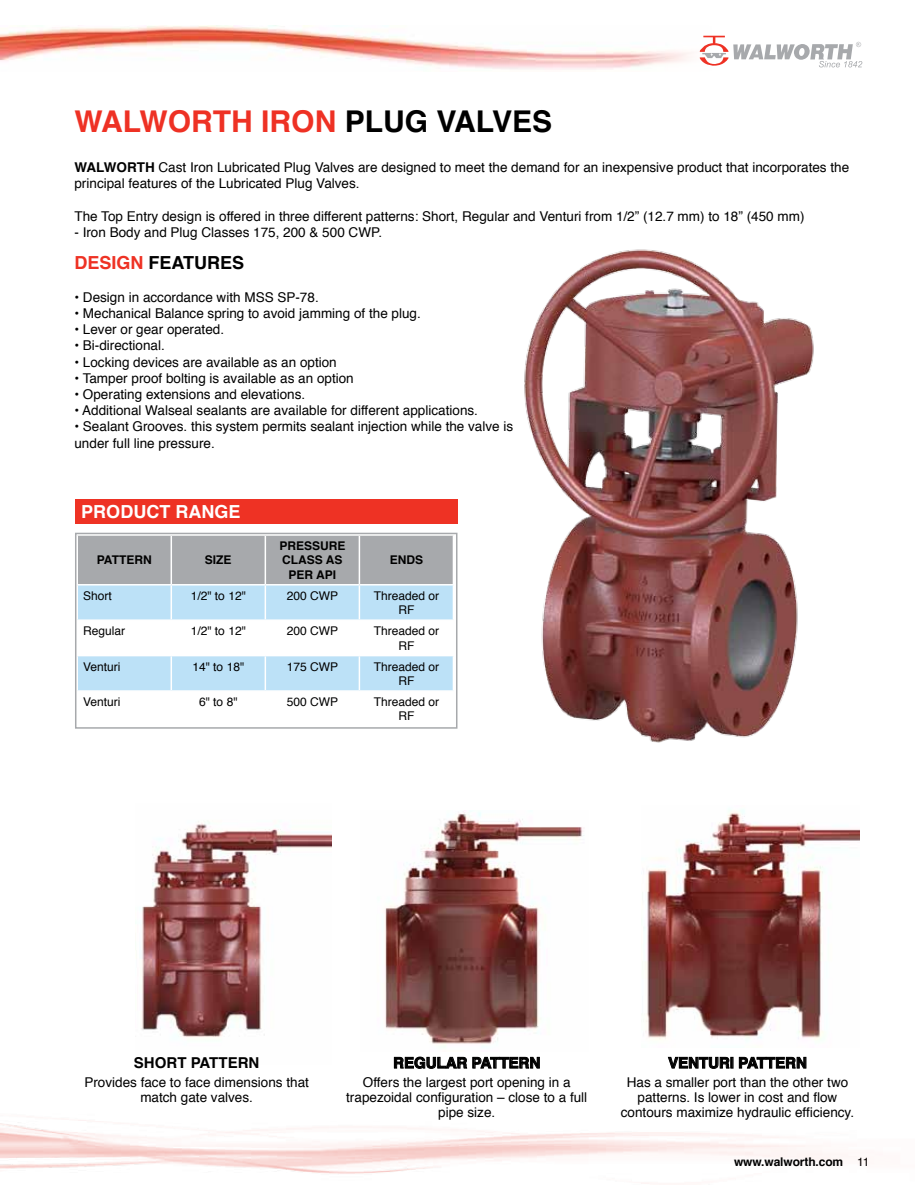
<style>
.page{position:relative;width:915px;height:1191px;background:#fff}
.page>*{position:absolute;margin:0;border:0;box-sizing:border-box;transform-origin:0 0}
.t1{font:700 30px "Helvetica";color:#ee3124}
.t2{font:700 18px "Helvetica";color:#fff}
.t3{font:700 18px "Helvetica";color:#000}
.t4{font:700 18px "Helvetica";color:#ee3224}
.t5{font:700 15px "Helvetica";color:#000}
.t6{font:13.5px/15px "Helvetica";color:#000;text-align:center}
.t7{font:12px/14.4px "Helvetica";color:#000;text-align:center}
.t8{font:700 12px/14.4px "Helvetica";color:#000;text-align:center}
.s1{color:#000}
.s2{font-weight:700}
.s3{font-weight:400}
</style>
<div class="page">
<svg style="left:716px;top:36px;width:146px;height:31px"></svg>
<img style="left:0;top:26px;width:716px;height:44px">
<img style="left:141px;top:821px;width:191px;height:216px">
<div style="left:75px;top:499px;width:382px;height:24px;background:#ee3224"></div>
<svg style="left:78px;top:536px;width:374px;height:154px"></svg>
<hr style="left:170px;top:585px;width:2px;height:34px;background:#fff">
<hr style="left:264px;top:585px;width:2px;height:34px;background:#fff">
<hr style="left:358px;top:585px;width:2px;height:34px;background:#fff">
<hr style="left:265px;top:619px;width:94px;height:2px;background:#fff">
<hr style="left:359px;top:619px;width:95px;height:2px;background:#fff">
<hr style="left:358px;top:621px;width:2px;height:34px;background:#fff">
<hr style="left:76px;top:619px;width:95px;height:2px;background:#fff">
<hr style="left:171px;top:619px;width:94px;height:2px;background:#fff">
<hr style="left:170px;top:621px;width:2px;height:34px;background:#fff">
<hr style="left:264px;top:621px;width:2px;height:34px;background:#fff">
<hr style="left:76px;top:584px;width:95px;height:1px;background:#fff">
<hr style="left:171px;top:584px;width:94px;height:1px;background:#fff">
<hr style="left:170px;top:536px;width:2px;height:48px;background:#fff">
<hr style="left:264px;top:536px;width:2px;height:48px;background:#fff">
<hr style="left:358px;top:536px;width:2px;height:48px;background:#fff">
<hr style="left:265px;top:584px;width:94px;height:1px;background:#fff">
<hr style="left:359px;top:584px;width:95px;height:1px;background:#fff">
<hr style="left:76px;top:655px;width:95px;height:1px;background:#fff">
<hr style="left:171px;top:655px;width:94px;height:1px;background:#fff">
<hr style="left:170px;top:656px;width:2px;height:34px;background:#fff">
<hr style="left:265px;top:655px;width:94px;height:1px;background:#fff">
<hr style="left:264px;top:656px;width:2px;height:34px;background:#fff">
<hr style="left:359px;top:655px;width:95px;height:1px;background:#fff">
<hr style="left:358px;top:656px;width:2px;height:34px;background:#fff">
<div style="left:75px;top:533px;width:382px;height:195px;border:2px solid #a7a9ac"></div>
<img style="left:524px;top:249px;width:290px;height:494px">
<svg style="left:393px;top:1056px;width:147px;height:13px"></svg>
<svg style="left:667px;top:1056px;width:65px;height:13px"></svg>
<svg style="left:738px;top:1056px;width:68px;height:13px"></svg>
<img style="left:385px;top:810px;width:199px;height:237px">
<img style="left:643px;top:809px;width:216px;height:231px">
<h1 class="t1" style="left:74px;top:97px;width:479px">WALWORTH IRON <span class="s1">PLUG VALVES</span></h1>
<p class="t6" style="left:74px;top:160px;width:776px;line-height:16.2px;text-align:left"><span class="s2">WALWORTH</span> Cast Iron Lubricated Plug Valves are designed to meet the demand for an inexpensive product that incorporates the principal features of the Lubricated Plug Valves.</p>
<p class="t6" style="left:74px;top:209px;width:731px">The Top Entry design is offered in three different patterns: Short, Regular and Venturi from 1/2” (12.7 mm) to 18” (450 mm)</p>
<p class="t6" style="left:74px;top:225px;width:309px">- Iron Body and Plug Classes 175, 200 &amp; 500 CWP.</p>
<h2 class="t4" style="left:74px;top:248px;width:25px">Design</h2>
<h2 class="t3" style="left:148px;top:248px;width:24px">Features</h2>
<p class="t6" style="left:74px;top:290px;width:246px">• Design in accordance with MSS SP-78.</p>
<p class="t6" style="left:74px;top:306px;width:348px">• Mechanical Balance spring to avoid jamming of the plug.</p>
<p class="t6" style="left:74px;top:322px;width:151px">• Lever or gear operated.</p>
<p class="t6" style="left:74px;top:339px;width:92px">• Bi-directional.</p>
<p class="t6" style="left:74px;top:355px;width:264px">• Locking devices are available as an option</p>
<p class="t6" style="left:74px;top:371px;width:281px">• Tamper proof bolting is available as an option</p>
<p class="t6" style="left:74px;top:387px;width:232px">• Operating extensions and elevations.</p>
<p class="t6" style="left:74px;top:403px;width:405px">• Additional Walseal sealants are available for different applications.</p>
<p class="t6" style="left:74px;top:419px;width:440px;line-height:16.2px;text-align:left">• Sealant Grooves. this system permits sealant injection while the valve is under full line pressure.</p>
<h2 class="t2" style="left:81px;top:497px;width:160px">PRODUCT RANGE</h2>
<p class="t8" style="left:97px;top:553px;width:56px">PATTERN</p>
<p class="t8" style="left:205px;top:553px;width:28px">SIZE</p>
<p class="t8" style="left:279px;top:538px;width:68px">PRESSURE<br>CLASS AS<br>PER API</p>
<p class="t8" style="left:389px;top:553px;width:35px">ENDS</p>
<p class="t7" style="left:83px;top:589px;width:30px">Short</p>
<p class="t7" style="left:191px;top:589px;width:57px">1/2" to 12"</p>
<p class="t7" style="left:287px;top:589px;width:53px">200 CWP</p>
<p class="t7" style="left:373px;top:589px;width:67px">Threaded or<br>RF</p>
<p class="t7" style="left:83px;top:624px;width:44px">Regular</p>
<p class="t7" style="left:191px;top:624px;width:57px">1/2" to 12"</p>
<p class="t7" style="left:287px;top:624px;width:53px">200 CWP</p>
<p class="t7" style="left:373px;top:624px;width:67px">Threaded or<br>RF</p>
<p class="t7" style="left:83px;top:659px;width:39px">Venturi</p>
<p class="t7" style="left:192px;top:659px;width:53px">14" to 18"</p>
<p class="t7" style="left:287px;top:659px;width:53px">175 CWP</p>
<p class="t7" style="left:373px;top:659px;width:67px">Threaded or<br>RF</p>
<p class="t7" style="left:83px;top:695px;width:39px">Venturi</p>
<p class="t7" style="left:199px;top:695px;width:40px">6" to 8"</p>
<p class="t7" style="left:287px;top:695px;width:53px">500 CWP</p>
<p class="t7" style="left:373px;top:695px;width:67px">Threaded or<br>RF</p>
<p class="t5" style="left:134px;top:1050px;width:127px">SHORT PATTERN</p>
<p class="t6" style="left:84px;top:1075px;width:226px">Provides face to face dimensions that match gate valves.</p>
<p class="t5" style="left:393px;top:1050px;width:148px">REGULAR PATTERN</p>
<p class="t6" style="left:346px;top:1075px;width:242px">Offers the largest port opening in a trapezoidal configuration – close to a full pipe size.</p>
<p class="t5" style="left:668px;top:1050px;width:140px">VENTURI PATTERN</p>
<p class="t6" style="left:620px;top:1075px;width:235px">Has a smaller port than the other two patterns. Is lower in cost and flow contours maximize hydraulic efficiency.</p>
<p class="t8" style="left:733px;top:1154px;width:137px">www.walworth.com <span class="s3">11</span></p>
</div>
